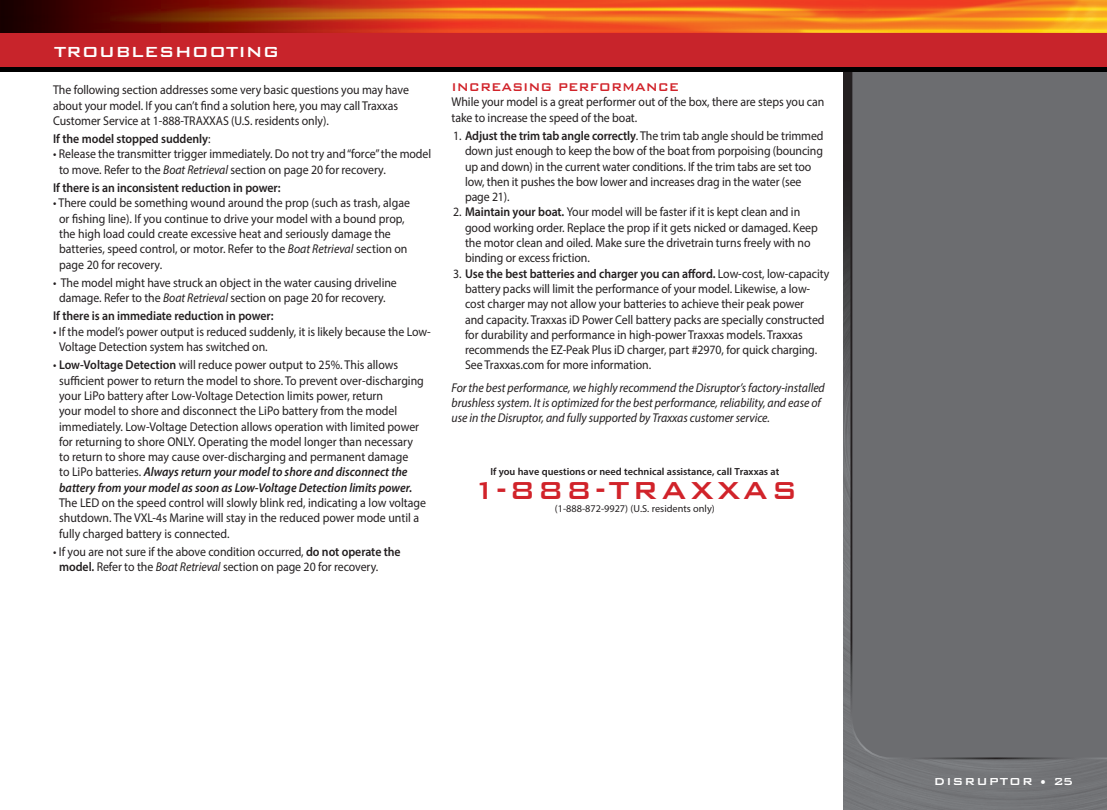
<style>
.page{position:relative;width:1107px;height:810px;background:#fff}
.page>*{position:absolute;margin:0;border:0;box-sizing:border-box;transform-origin:0 0}
.t1{font:500 32.85px "Bank Gothic BT";letter-spacing:.09em;color:#d1232a}
.t2{font:500 19.5px "Bank Gothic BT";color:#fff}
.t3{font:500 15px "Bank Gothic BT";letter-spacing:-.005em;color:#d1232a;scale:.93 1}
.t4{font:500 13.5px "Bank Gothic BT";letter-spacing:.075em;color:#fff}
.t5{font:12.75px/15.3px "Myriad Pro";letter-spacing:-.005em;color:#231f20;scale:.93 1}
.t6{font:italic 12.75px/15.3px "Myriad Pro";letter-spacing:-.005em;color:#231f20;scale:.93 1}
.t7{font:600 12.75px "Myriad Pro";letter-spacing:-.005em;color:#231f20;scale:.93 1}
.t8{font:600 10.2px "Myriad Pro";color:#231f20}
.t9{font:10.2px "Myriad Pro";color:#231f20}
.s1{font-weight:400}
.s2{font-style:italic}
.s3{font-weight:600}
.s4{font-weight:600;font-style:italic}
</style>
<div class="page">
<img style="left:844px;top:71px;width:263px;height:739px">
<div style="left:850px;top:71px;width:257px;height:689px;background:#6c6d70"></div>
<img style="left:0;top:0;width:1107px;height:71px">
<div style="left:0;top:33px;width:1107px;height:34px;background:#c8242b"></div>
<p class="t2" style="left:54px;top:41px;width:227px">TROUBLESHOOTING</p>
<p class="t5" style="left:53px;top:82px;width:384px">The following section addresses some very basic questions you may have about your model. If you can’t find a solution here, you may call Traxxas<br>Customer Service at 1-888-TRAXXAS (U.S. residents only).</p>
<p class="t7" style="left:53px;top:131px;width:171px">If the model stopped suddenly<span class="s1">:</span></p>
<p class="t5" style="left:59px;top:146px;width:402px;text-indent:-6px">• Release the transmitter trigger immediately. Do not try and “force” the model to move. Refer to the <span class="s2">Boat Retrieval</span> section on page 20 for recovery.</p>
<p class="t7" style="left:53px;top:180px;width:246px">If there is an inconsistent reduction in power:</p>
<p class="t5" style="left:59px;top:195px;width:379px;text-indent:-6px">• There could be something wound around the prop (such as trash, algae or fishing line). If you continue to drive your model with a bound prop, the high load could create excessive heat and seriously damage the batteries, speed control, or motor. Refer to the <span class="s2">Boat Retrieval</span> section on page 20 for recovery.</p>
<p class="t5" style="left:53px;top:275px;width:371px;text-align:center">• The model might have struck an object in the water causing driveline damage. Refer to the <span class="s2">Boat Retrieval</span> section on page 20 for recovery.</p>
<p class="t7" style="left:53px;top:308px;width:238px">If there is an immediate reduction in power:</p>
<p class="t5" style="left:59px;top:324px;width:401px;text-indent:-6px">• If the model’s power output is reduced suddenly, it is likely because the Low-<br>Voltage Detection system has switched on.</p>
<p class="t5" style="left:59px;top:357px;width:396px;text-indent:-6px">• <span class="s3">Low-Voltage Detection</span> will reduce power output to 25%. This allows sufficient power to return the model to shore. To prevent over-discharging your LiPo battery after Low-Voltage Detection limits power, return<br>your model to shore and disconnect the LiPo battery from the model immediately. Low-Voltage Detection allows operation with limited power for returning to shore ONLY. Operating the model longer than necessary to return to shore may cause over-discharging and permanent damage<br>to LiPo batteries. <span class="s4">Always return your model to shore and disconnect the battery from your model as soon as Low-Voltage Detection limits power.<br></span>The LED on the speed control will slowly blink red, indicating a low voltage shutdown. The VXL-4s Marine will stay in the reduced power mode until a fully charged battery is connected.</p>
<p class="t5" style="left:59px;top:544px;width:369px;text-indent:-6px">• If you are not sure if the above condition occurred, <span class="s3">do not operate the model.</span> Refer to the <span class="s2">Boat Retrieval</span> section on page 20 for recovery.</p>
<p class="t3" style="left:452px;top:79px;width:247px">INCREASING PERFORMANCE</p>
<p class="t5" style="left:452px;top:94px;width:402px">While your model is a great performer out of the box, there are steps you can</p>
<p class="t5" style="left:452px;top:110px;width:201px">take to increase the speed of the boat.</p>
<p class="t5" style="left:465px;top:128px;width:387px;text-indent:-12px">1. <span class="s3">Adjust the trim tab angle correctly</span>. The trim tab angle should be trimmed down just enough to keep the bow of the boat from porpoising (bouncing up and down) in the current water conditions. If the trim tabs are set too low, then it pushes the bow lower and increases drag in the water (see page 21).</p>
<p class="t5" style="left:465px;top:204px;width:381px;text-indent:-12px">2. <span class="s3">Maintain your boat.</span> Your model will be faster if it is kept clean and in good working order. Replace the prop if it gets nicked or damaged. Keep the motor clean and oiled. Make sure the drivetrain turns freely with no binding or excess friction.</p>
<p class="t5" style="left:465px;top:266px;width:393px;text-indent:-12px">3. <span class="s3">Use the best batteries and charger you can afford.</span> Low-cost, low-capacity battery packs will limit the performance of your model. Likewise, a low&shy;cost charger may not allow your batteries to achieve their peak power<br>and capacity. Traxxas iD Power Cell battery packs are specially constructed for durability and performance in high-power Traxxas models. Traxxas recommends the EZ-Peak Plus iD charger, part #2970, for quick charging.<br>See Traxxas.com for more information.</p>
<p class="t6" style="left:452px;top:380px;width:403px">For the best performance, we highly recommend the Disruptor’s factory-installed brushless system. It is optimized for the best performance, reliability, and ease of use in the Disruptor, and fully supported by Traxxas customer service.</p>
<p class="t8" style="left:490px;top:465px;width:291px">If you have questions or need technical assistance, call Traxxas at</p>
<p class="t1" style="left:472px;top:473px;width:327px">1-888-TRAXXAS</p>
<p class="t9" style="left:555px;top:502px;width:161px">(1-888-872-9927) (U.S. residents only)</p>
<p class="t4" style="left:934px;top:774px;width:141px">DISRUPTOR • 25</p>
</div>
